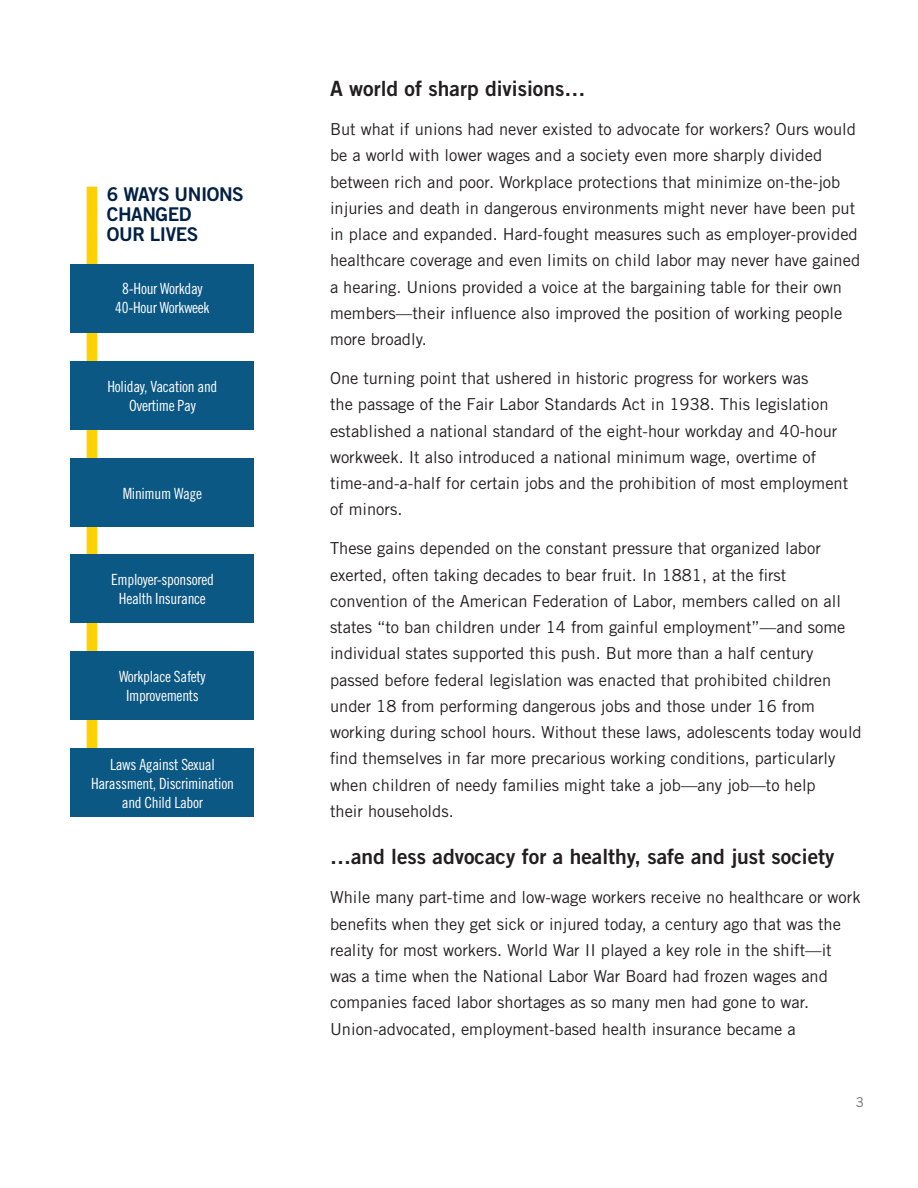
<style>
.page{position:relative;width:918px;height:1188px;background:#fff}
.page>*{position:absolute;margin:0;border:0;box-sizing:border-box;transform-origin:0 0}
.Heading_in_text{font:21px "Trade Gothic LT Std Bd 2";color:#231f20}
.t1{font:18.9px/20.1px "Trade Gothic LT Std Bd 2";letter-spacing:-.025em;color:#002045}
.BODY{font:16.5px/26.2px "Trade Gothic LT Std";color:#231f20}
.t2{font:15.45px/18.9px "Trade Gothic LT Std Cn 18";letter-spacing:-.02em;color:#fff;text-align:center}
.t3{font:13.5px "Trade Gothic LT Std";color:#6c6d70}
</style>
<div class="page">
<div style="left:87px;top:187px;width:10px;height:599px;background:#fed105"></div>
<div style="left:71px;top:651px;width:183px;height:69px;background:#0c5884"></div>
<div style="left:71px;top:554px;width:183px;height:69px;background:#0c5884"></div>
<div style="left:71px;top:458px;width:183px;height:68px;background:#0c5884"></div>
<div style="left:71px;top:361px;width:183px;height:69px;background:#0c5884"></div>
<div style="left:71px;top:264px;width:183px;height:69px;background:#0c5884"></div>
<div style="left:71px;top:748px;width:183px;height:68px;background:#0c5884"></div>
<p class="t1" style="left:107px;top:184px;width:138px">6 WAYS UNIONS<br>CHANGED<br>OUR LIVES</p>
<p class="t2" style="left:115px;top:279px;width:96px">8-Hour Workday<br>40-Hour Workweek</p>
<p class="t2" style="left:108px;top:377px;width:111px">Holiday, Vacation and<br>Overtime Pay</p>
<p class="t2" style="left:123px;top:484px;width:81px">Minimum Wage</p>
<p class="t2" style="left:111px;top:570px;width:104px">Employer-sponsored<br>Health Insurance</p>
<p class="t2" style="left:119px;top:667px;width:88px">Workplace Safety<br>Improvements</p>
<p class="t2" style="left:91px;top:754px;width:144px">Laws Against Sexual<br>Harassment, Discrimination and Child Labor</p>
<p class="Heading_in_text" style="left:330px;top:76px;width:257px">A world of sharp divisions…</p>
<p class="BODY" style="left:330px;top:116px;width:532px">But what if unions had never existed to advocate for workers? Ours would be a world with lower wages and a society even more sharply divided between rich and poor. Workplace protections that minimize on-the-job injuries and death in dangerous environments might never have been put in place and expanded. Hard-fought measures such as employer-provided healthcare coverage and even limits on child labor may never have gained a hearing. Unions provided a voice at the bargaining table for their own members—their influence also improved the position of working people more broadly.</p>
<p class="BODY" style="left:330px;top:365px;width:520px">One turning point that ushered in historic progress for workers was<br>the passage of the Fair Labor Standards Act in 1938. This legislation established a national standard of the eight-hour workday and 40-hour workweek. It also introduced a national minimum wage, overtime of time-and-a-half for certain jobs and the prohibition of most employment of minors.</p>
<p class="BODY" style="left:330px;top:535px;width:533px">These gains depended on the constant pressure that organized labor exerted, often taking decades to bear fruit. In 1881, at the first convention of the American Federation of Labor, members called on all states “to ban children under 14 from gainful employment”—and some individual states supported this push. But more than a half century passed before federal legislation was enacted that prohibited children under 18 from performing dangerous jobs and those under 16 from working during school hours. Without these laws, adolescents today would find themselves in far more precarious working conditions, particularly when children of needy families might take a job—any job—to help<br>their households.</p>
<p class="Heading_in_text" style="left:330px;top:844px;width:506px">…and less advocacy for a healthy, safe and just society</p>
<p class="BODY" style="left:330px;top:884px;width:532px">While many part-time and low-wage workers receive no healthcare or work benefits when they get sick or injured today, a century ago that was the reality for most workers. World War II played a key role in the shift—it was a time when the National Labor War Board had frozen wages and companies faced labor shortages as so many men had gone to war.<br>Union-advocated, employment-based health insurance became a</p>
<p class="t3" style="left:856px;top:1094px;width:10px">3</p>
</div>
